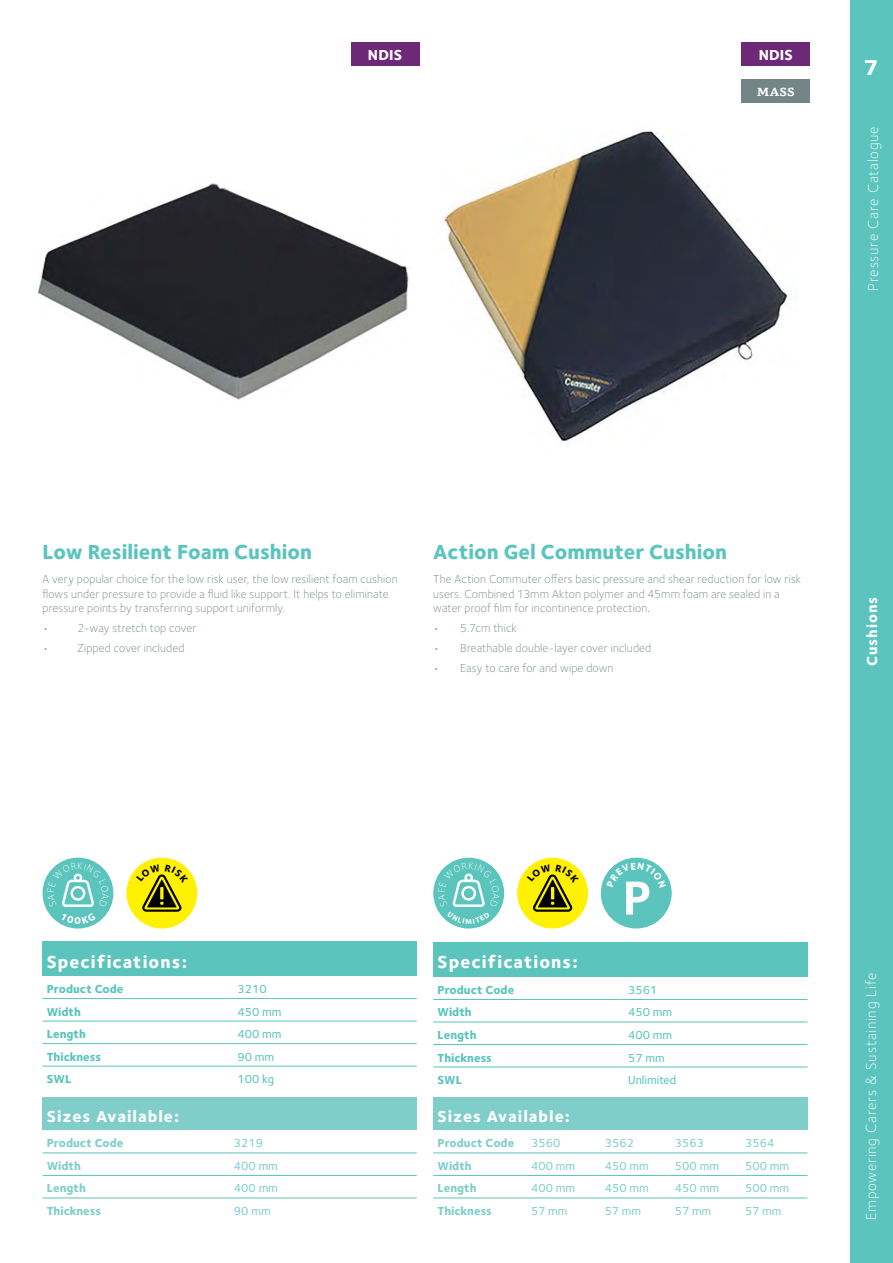
<style>
.page{position:relative;width:893px;height:1263px;background:#fff}
.page>*{position:absolute;margin:0;border:0;box-sizing:border-box;transform-origin:0 0}
.t1{font:800 22.5px "Foundry Sterling";color:#fff}
.t2{font:800 21px "Foundry Sterling";color:#5ac4bd}
.t3{font:800 18px "Foundry Sterling";letter-spacing:.06em;color:#fff}
.t4{font:800 16.5px "Foundry Sterling";letter-spacing:.06em;color:#fff}
.t5{font:300 15px "Foundry Sterling";letter-spacing:.05em;color:#fff}
.t6{font:800 15px "Foundry Sterling";letter-spacing:.055em;color:#fff}
.t7{font:300 12px/14.4px "Foundry Sterling";letter-spacing:.01em;color:#748588}
.t8{font:500 12px "Foundry Sterling";color:#80ceca}
.t9{font:800 12px "Foundry Sterling";color:#5ac4bd}
.t10{font:800 12px "Foundry Sterling";color:#80ceca}
.t11{font:500 12px "Foundry Sterling";color:#5ac4bd}
.t12{font:800 12px "Basco Std";color:#fff}
.s1{color:#231f20}
</style>
<div class="page">
<div style="left:851px;top:0;width:42px;height:1263px;background:#5ac4bd"></div>
<img style="left:37px;top:183px;width:372px;height:217px">
<div style="left:43px;top:1097px;width:374px;height:33px;background:#80ceca"></div>
<hr style="left:43px;top:1153px;width:187px;height:1px;background:#5ac4bd">
<hr style="left:230px;top:1153px;width:187px;height:1px;background:#5ac4bd">
<hr style="left:43px;top:1175px;width:187px;height:1px;background:#5ac4bd">
<hr style="left:230px;top:1175px;width:187px;height:1px;background:#5ac4bd">
<hr style="left:43px;top:1198px;width:187px;height:1px;background:#5ac4bd">
<hr style="left:230px;top:1198px;width:187px;height:1px;background:#5ac4bd">
<div style="left:43px;top:942px;width:374px;height:34px;background:#5ac4bd"></div>
<hr style="left:43px;top:998px;width:187px;height:1px;background:#5ac4bd">
<hr style="left:230px;top:998px;width:187px;height:1px;background:#5ac4bd">
<hr style="left:43px;top:1021px;width:187px;height:1px;background:#5ac4bd">
<hr style="left:230px;top:1021px;width:187px;height:1px;background:#5ac4bd">
<hr style="left:43px;top:1043px;width:187px;height:1px;background:#5ac4bd">
<hr style="left:230px;top:1043px;width:187px;height:1px;background:#5ac4bd">
<hr style="left:43px;top:1066px;width:187px;height:1px;background:#5ac4bd">
<hr style="left:230px;top:1066px;width:187px;height:1px;background:#5ac4bd">
<div style="left:43px;top:858px;width:70px;height:70px;background:#5ac4bd;border-radius:50%"></div>
<div style="left:126px;top:858px;width:71px;height:70px;background:#fff101;border-radius:50%"></div>
<img style="left:444px;top:131px;width:347px;height:311px">
<div style="left:433px;top:1097px;width:374px;height:33px;background:#80ceca"></div>
<hr style="left:433px;top:1153px;width:94px;height:1px;background:#5ac4bd">
<hr style="left:527px;top:1153px;width:70px;height:1px;background:#5ac4bd">
<hr style="left:597px;top:1153px;width:70px;height:1px;background:#5ac4bd">
<hr style="left:667px;top:1153px;width:70px;height:1px;background:#5ac4bd">
<hr style="left:737px;top:1153px;width:70px;height:1px;background:#5ac4bd">
<hr style="left:433px;top:1175px;width:94px;height:1px;background:#5ac4bd">
<hr style="left:527px;top:1175px;width:70px;height:1px;background:#5ac4bd">
<hr style="left:597px;top:1175px;width:70px;height:1px;background:#5ac4bd">
<hr style="left:667px;top:1175px;width:70px;height:1px;background:#5ac4bd">
<hr style="left:737px;top:1175px;width:70px;height:1px;background:#5ac4bd">
<hr style="left:433px;top:1198px;width:94px;height:1px;background:#5ac4bd">
<hr style="left:527px;top:1198px;width:70px;height:1px;background:#5ac4bd">
<hr style="left:597px;top:1198px;width:70px;height:1px;background:#5ac4bd">
<hr style="left:667px;top:1198px;width:70px;height:1px;background:#5ac4bd">
<hr style="left:737px;top:1198px;width:70px;height:1px;background:#5ac4bd">
<div style="left:433px;top:943px;width:374px;height:34px;background:#5ac4bd"></div>
<hr style="left:433px;top:999px;width:187px;height:1px;background:#5ac4bd">
<hr style="left:620px;top:999px;width:187px;height:1px;background:#5ac4bd">
<hr style="left:433px;top:1022px;width:187px;height:1px;background:#5ac4bd">
<hr style="left:620px;top:1022px;width:187px;height:1px;background:#5ac4bd">
<hr style="left:433px;top:1044px;width:187px;height:1px;background:#5ac4bd">
<hr style="left:620px;top:1044px;width:187px;height:1px;background:#5ac4bd">
<hr style="left:433px;top:1067px;width:187px;height:1px;background:#5ac4bd">
<hr style="left:620px;top:1067px;width:187px;height:1px;background:#5ac4bd">
<div style="left:433px;top:858px;width:71px;height:70px;background:#5ac4bd;border-radius:50%"></div>
<div style="left:517px;top:858px;width:71px;height:70px;background:#fff101;border-radius:50%"></div>
<div style="left:601px;top:858px;width:71px;height:70px;background:#5ac4bd;border-radius:50%"></div>
<div style="left:742px;top:43px;width:68px;height:23px;background:#6d2878"></div>
<div style="left:351px;top:43px;width:68px;height:23px;background:#6d2878"></div>
<div style="left:742px;top:79px;width:68px;height:24px;background:#748588"></div>
<svg style="left:47px;top:862px;width:62px;height:62px"></svg>
<svg style="left:136px;top:864px;width:52px;height:48px"></svg>
<svg style="left:438px;top:862px;width:61px;height:62px"></svg>
<svg style="left:527px;top:864px;width:52px;height:48px"></svg>
<svg style="left:607px;top:862px;width:59px;height:52px"></svg>
<p class="t6" style="left:368px;top:46px;width:36px">NDIS</p>
<p class="t6" style="left:759px;top:46px;width:36px">NDIS</p>
<p class="t12" style="left:757px;top:84px;width:39px">MASS</p>
<h1 class="t1" style="left:863px;top:54px;width:16px">7</h1>
<p class="t5" style="left:864px;top:291px;width:166px;rotate:-90deg">Pressure Care Catalogue</p>
<h2 class="t2" style="left:43px;top:538px;width:271px">Low Resilient Foam Cushion</h2>
<p class="t7" style="left:43px;top:572px;width:357px">A very popular choice for the low risk user, the low resilient foam cushion flows under pressure to provide a fluid like support. It helps to eliminate pressure points by transferring support uniformly.</p>
<p class="t7" style="left:43px;top:621px;width:155px">• 2-way stretch top cover</p>
<p class="t7" style="left:43px;top:641px;width:144px">• Zipped cover included</p>
<h2 class="t2" style="left:433px;top:538px;width:295px">Action Gel Commuter Cushion</h2>
<p class="t7" style="left:433px;top:572px;width:369px">The Action Commuter offers basic pressure and shear reduction for low risk users. Combined 13mm Akton polymer and 45mm foam are sealed in a water proof film for incontinence protection<span class="s1">.</span></p>
<p class="t7" style="left:433px;top:621px;width:85px">• 5.7cm thick</p>
<p class="t7" style="left:433px;top:641px;width:220px">• Breathable double-layer cover included</p>
<p class="t7" style="left:433px;top:660px;width:182px">• Easy to care for and wipe down</p>
<p class="t6" style="left:863px;top:666px;width:70px;rotate:-90deg">Cushions</p>
<h3 class="t3" style="left:47px;top:950px;width:142px">Specifications:</h3>
<p class="t9" style="left:47px;top:981px;width:78px">Product Code</p>
<p class="t11" style="left:237px;top:982px;width:31px">3210</p>
<p class="t9" style="left:47px;top:1004px;width:36px">Width</p>
<p class="t11" style="left:237px;top:1004px;width:46px">450 mm</p>
<p class="t9" style="left:47px;top:1026px;width:41px">Length</p>
<p class="t11" style="left:237px;top:1027px;width:46px">400 mm</p>
<p class="t9" style="left:47px;top:1049px;width:56px">Thickness</p>
<p class="t11" style="left:237px;top:1049px;width:38px">90 mm</p>
<p class="t9" style="left:47px;top:1071px;width:26px">SWL</p>
<p class="t11" style="left:237px;top:1072px;width:38px">100 kg</p>
<h3 class="t4" style="left:47px;top:1106px;width:134px">Sizes Available:</h3>
<p class="t10" style="left:47px;top:1136px;width:78px">Product Code</p>
<p class="t8" style="left:234px;top:1136px;width:31px">3219</p>
<p class="t10" style="left:47px;top:1158px;width:36px">Width</p>
<p class="t8" style="left:234px;top:1159px;width:46px">400 mm</p>
<p class="t10" style="left:47px;top:1181px;width:41px">Length</p>
<p class="t8" style="left:234px;top:1181px;width:46px">400 mm</p>
<p class="t10" style="left:47px;top:1203px;width:56px">Thickness</p>
<p class="t8" style="left:234px;top:1204px;width:38px">90 mm</p>
<h3 class="t3" style="left:438px;top:951px;width:142px">Specifications:</h3>
<p class="t9" style="left:438px;top:982px;width:78px">Product Code</p>
<p class="t11" style="left:628px;top:983px;width:31px">3561</p>
<p class="t9" style="left:438px;top:1005px;width:36px">Width</p>
<p class="t11" style="left:628px;top:1005px;width:46px">450 mm</p>
<p class="t9" style="left:438px;top:1027px;width:41px">Length</p>
<p class="t11" style="left:628px;top:1028px;width:46px">400 mm</p>
<p class="t9" style="left:438px;top:1050px;width:56px">Thickness</p>
<p class="t11" style="left:628px;top:1050px;width:38px">57 mm</p>
<p class="t9" style="left:438px;top:1072px;width:26px">SWL</p>
<p class="t11" style="left:628px;top:1073px;width:49px">Unlimited</p>
<h3 class="t4" style="left:438px;top:1106px;width:134px">Sizes Available:</h3>
<p class="t10" style="left:438px;top:1136px;width:78px">Product Code</p>
<p class="t8" style="left:531px;top:1136px;width:31px">3560</p>
<p class="t8" style="left:605px;top:1136px;width:31px">3562</p>
<p class="t8" style="left:675px;top:1136px;width:31px">3563</p>
<p class="t8" style="left:745px;top:1136px;width:31px">3564</p>
<p class="t10" style="left:437px;top:1158px;width:36px">Width</p>
<p class="t8" style="left:531px;top:1159px;width:46px">400 mm</p>
<p class="t8" style="left:605px;top:1159px;width:46px">450 mm</p>
<p class="t8" style="left:675px;top:1159px;width:46px">500 mm</p>
<p class="t8" style="left:745px;top:1159px;width:46px">500 mm</p>
<p class="t10" style="left:437px;top:1181px;width:41px">Length</p>
<p class="t8" style="left:531px;top:1181px;width:46px">400 mm</p>
<p class="t8" style="left:605px;top:1181px;width:46px">450 mm</p>
<p class="t8" style="left:675px;top:1181px;width:46px">450 mm</p>
<p class="t8" style="left:745px;top:1181px;width:46px">500 mm</p>
<p class="t10" style="left:437px;top:1203px;width:56px">Thickness</p>
<p class="t8" style="left:531px;top:1204px;width:38px">57 mm</p>
<p class="t8" style="left:605px;top:1204px;width:38px">57 mm</p>
<p class="t8" style="left:675px;top:1204px;width:38px">57 mm</p>
<p class="t8" style="left:745px;top:1204px;width:38px">57 mm</p>
<p class="t5" style="left:862px;top:1220px;width:249px;rotate:-90deg">Empowering Carers &amp; Sustaining Life</p>
</div>
